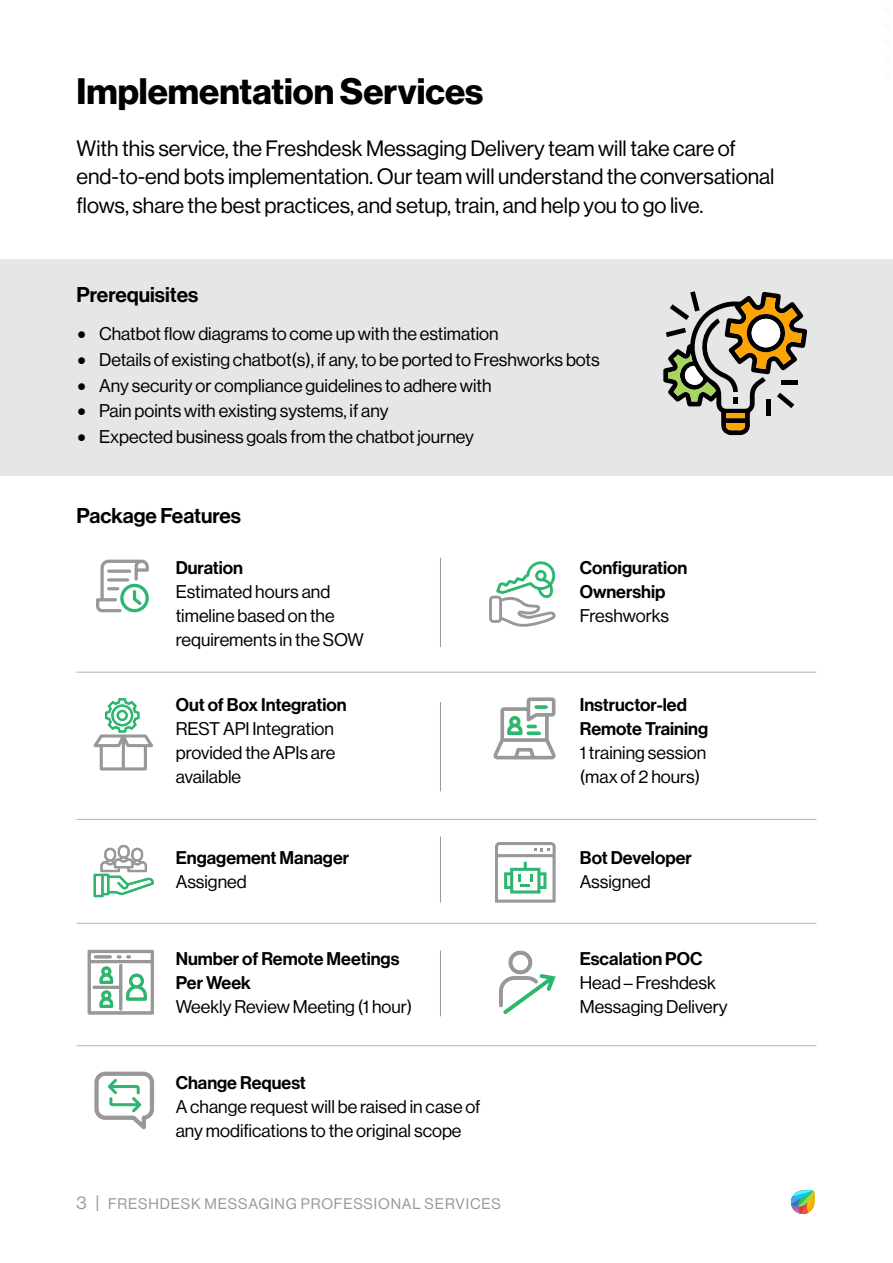
<style>
.page{position:relative;width:893px;height:1263px;background:#fff}
.page>*{position:absolute;margin:0;border:0;box-sizing:border-box;transform-origin:0 0}
.t1{font:36px "N Haas Grotesk DS Pro 75 Bd";color:#000}
.t2{font:21.75px/28.5px "N Haas Grotesk DS Pro 55 Rg";color:#000}
.t3{font:21px "N Haas Grotesk DS Pro 65 Md";color:#000}
.t4{font:18px/24px "N Haas Grotesk DS Pro 55 Rg";color:#000}
.t5{font:18px/24px "N Haas Grotesk DS Pro 65 Md";color:#000}
.t6{font:15px "N Haas Grotesk DS Pro 55 Rg";letter-spacing:.055em;color:#999}
.s1{font-family:"Lato"}
.s2{font-size:18px}
</style>
<div class="page">
<div style="left:0;top:259px;width:893px;height:217px;background:#e6e6e6"></div>
<svg style="left:791px;top:1190px;width:23px;height:24px"></svg>
<svg style="left:663px;top:291px;width:144px;height:144px"></svg>
<div style="left:752px;top:319px;width:28px;height:28px;background:#fff;border-radius:50%"></div>
<hr style="left:77px;top:672px;width:739px;height:1px;background:#b3b3b3">
<svg style="left:96px;top:560px;width:53px;height:53px"></svg>
<svg style="left:489px;top:561px;width:67px;height:66px"></svg>
<svg style="left:93px;top:698px;width:60px;height:72px"></svg>
<svg style="left:493px;top:697px;width:63px;height:62px"></svg>
<svg style="left:94px;top:845px;width:60px;height:52px"></svg>
<svg style="left:495px;top:842px;width:61px;height:61px"></svg>
<svg style="left:88px;top:950px;width:66px;height:64px"></svg>
<svg style="left:499px;top:951px;width:57px;height:63px"></svg>
<svg style="left:94px;top:1071px;width:61px;height:59px"></svg>
<hr style="left:440px;top:558px;width:1px;height:89px;background:#999">
<hr style="left:77px;top:819px;width:739px;height:1px;background:#b3b3b3">
<hr style="left:440px;top:702px;width:1px;height:89px;background:#999">
<hr style="left:77px;top:923px;width:739px;height:1px;background:#b3b3b3">
<hr style="left:440px;top:837px;width:1px;height:65px;background:#999">
<hr style="left:77px;top:1045px;width:739px;height:1px;background:#b3b3b3">
<hr style="left:440px;top:950px;width:1px;height:66px;background:#999">
<h1 class="t1" style="left:77px;top:71px;width:408px">Implementation Services</h1>
<p class="t2" style="left:77px;top:134px;width:699px">With this service, the Freshdesk Messaging Delivery team will take care of end-to-end bots implementation. Our team will understand the conversational flows, share the best practices, and setup, train, and help you to go live.</p>
<p class="t3" style="left:77px;top:282px;width:123px">Prerequisites</p>
<p class="t4" style="left:77px;top:322px;width:423px"><span class="s1">•</span> Chatbot flow diagrams to come up with the estimation</p>
<p class="t4" style="left:77px;top:347px;width:525px"><span class="s1">•</span> Details of existing chatbot(s), if any, to be ported to Freshworks bots</p>
<p class="t4" style="left:77px;top:373px;width:417px"><span class="s1">•</span> Any security or compliance guidelines to adhere with</p>
<p class="t4" style="left:77px;top:399px;width:313px"><span class="s1">•</span> Pain points with existing systems, if any</p>
<p class="t4" style="left:77px;top:425px;width:399px"><span class="s1">•</span> Expected business goals from the chatbot journey</p>
<p class="t3" style="left:77px;top:504px;width:166px">Package Features</p>
<p class="t5" style="left:176px;top:556px;width:69px">Duration</p>
<p class="t4" style="left:176px;top:580px;width:190px">Estimated hours and timeline based on the requirements in the SOW</p>
<p class="t5" style="left:176px;top:693px;width:172px">Out of Box Integration</p>
<p class="t4" style="left:176px;top:717px;width:161px;text-align:justify">REST API Integration provided the APIs are available</p>
<p class="t5" style="left:176px;top:846px;width:175px">Engagement Manager</p>
<p class="t4" style="left:176px;top:870px;width:73px">Assigned</p>
<p class="t5" style="left:176px;top:947px;width:225px">Number of Remote Meetings<br>Per Week</p>
<p class="t4" style="left:176px;top:995px;width:238px">Weekly Review Meeting (1 hour)</p>
<p class="t5" style="left:176px;top:1070px;width:132px">Change Request</p>
<p class="t4" style="left:176px;top:1094px;width:306px">A change request will be raised in case of any modifications to the original scope</p>
<p class="t6" style="left:77px;top:1195px;width:426px"><span class="s2">3 |</span> FRESHDESK MESSAGING PROFESSIONAL SERVICES</p>
<p class="t5" style="left:580px;top:556px;width:109px">Configuration<br>Ownership</p>
<p class="t4" style="left:580px;top:604px;width:91px">Freshworks</p>
<p class="t5" style="left:580px;top:693px;width:130px">Instructor-led<br>Remote Training</p>
<p class="t4" style="left:580px;top:741px;width:128px">1 training session (max of 2 hours)</p>
<p class="t5" style="left:580px;top:846px;width:114px">Bot Developer</p>
<p class="t4" style="left:580px;top:870px;width:73px">Assigned</p>
<p class="t5" style="left:580px;top:947px;width:124px">Escalation POC</p>
<p class="t4" style="left:580px;top:971px;width:149px">Head – Freshdesk<br>Messaging Delivery</p>
</div>
